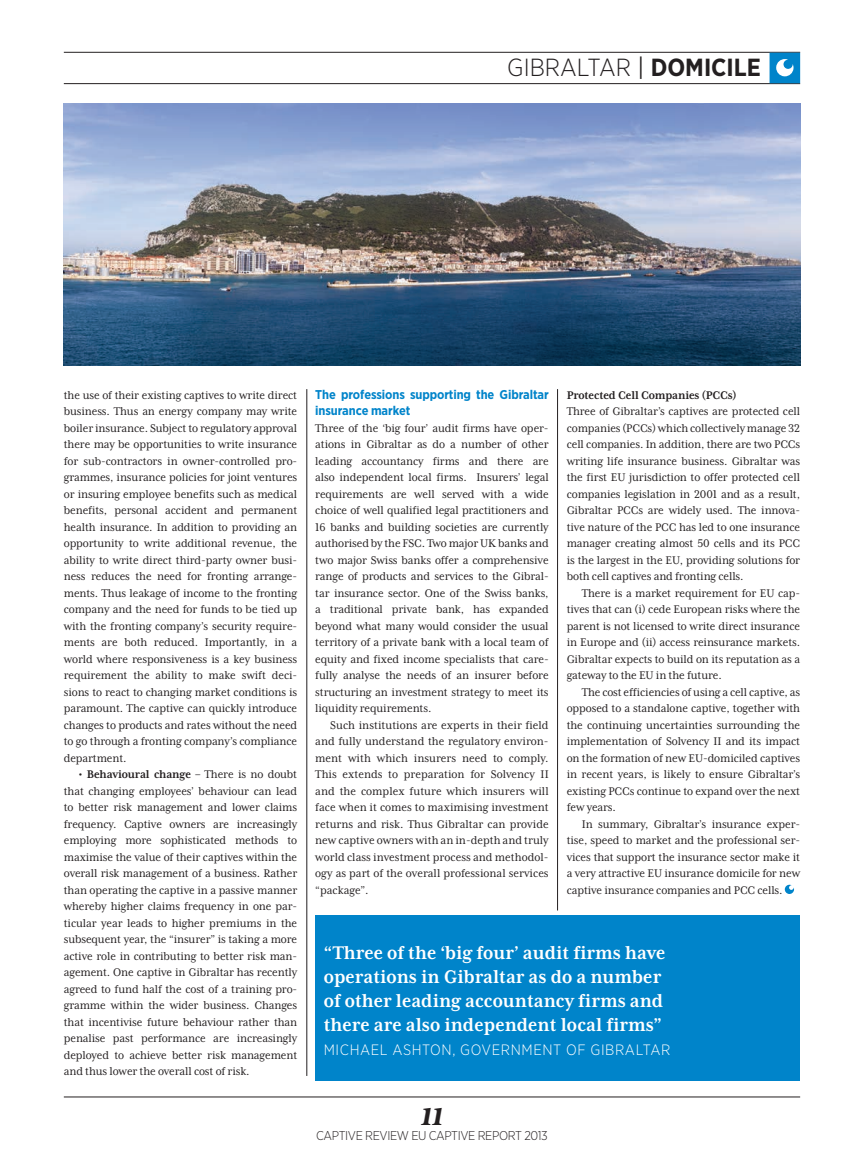
<style>
.page{position:relative;width:864px;height:1161px;background:#fff}
.page>*{position:absolute;margin:0;border:0;box-sizing:border-box;transform-origin:0 0}
.t1{font:italic 800 27.75px "Mrs Eaves XL Serif OT";color:#231f20}
.t2{font:300 24.75px "Gotham Narrow";color:#231f20}
.t3{font:700 21px/24px "Mrs Eaves XL Serif Nar OT";color:#fff}
.t4{font:300 15px "Gotham Narrow";letter-spacing:.04em;color:#fff}
.t5{font:12.75px/16.5px "Mrs Eaves XL Serif Nar OT";letter-spacing:-.01em;color:#231f20;text-align:justify}
.t6{font:700 12.75px/16.5px "Gotham Narrow";letter-spacing:-.01em;color:#0084ca}
.t7{font:300 12.75px "Gotham Narrow";letter-spacing:-.03em;color:#231f20}
.t8{font:700 12.75px "Mrs Eaves XL Serif Nar OT";letter-spacing:-.01em;color:#231f20}
.s1{font-weight:400}
.s2{font-weight:700}
</style>
<div class="page">
<hr style="left:64px;top:1096px;width:735px;height:1px;background:#231f20">
<hr style="left:64px;top:52px;width:735px;height:1px;background:#231f20">
<hr style="left:64px;top:83px;width:735px;height:1px;background:#231f20">
<svg style="left:769px;top:53px;width:30px;height:30px"></svg>
<svg style="left:784px;top:884px;width:9px;height:10px"></svg>
<hr style="left:306px;top:389px;width:1px;height:687px;background:#231f20">
<hr style="left:557px;top:389px;width:1px;height:521px;background:#231f20">
<div style="left:315px;top:915px;width:484px;height:165px;background:#0084ca"></div>
<img style="left:64px;top:103px;width:735px;height:263px">
<h2 class="t2" style="left:507px;top:52px;width:255px">GIBRALTAR <span class="s1">|</span> <span class="s2">DOMICILE</span></h2>
<p class="t5" style="left:64px;top:387px;width:235px">the use of their existing captives to write direct business. Thus an energy company may write boiler insurance. Subject to regulatory approval there may be opportunities to write insurance for sub-contractors in owner-controlled pro&shy;grammes, insurance policies for joint ventures or insuring employee benefits such as medical benefits, personal accident and permanent health insurance. In addition to providing an opportunity to write additional revenue, the ability to write direct third-party owner busi&shy;ness reduces the need for fronting arrange&shy;ments. Thus leakage of income to the fronting company and the need for funds to be tied up with the fronting company’s security require&shy;ments are both reduced. Importantly, in a world where responsiveness is a key business requirement the ability to make swift deci&shy;sions to react to changing market conditions is paramount. The captive can quickly introduce changes to products and rates without the need to go through a fronting company’s compliance department.</p>
<p class="t5" style="left:64px;top:766px;width:235px;text-indent:15px"><span class="s2">• Behavioural change –</span> There is no doubt that changing employees’ behaviour can lead to better risk management and lower claims frequency. Captive owners are increasingly employing more sophisticated methods to maximise the value of their captives within the overall risk management of a business. Rather than operating the captive in a passive manner whereby higher claims frequency in one par&shy;ticular year leads to higher premiums in the subsequent year, the “insurer” is taking a more active role in contributing to better risk man&shy;agement. One captive in Gibraltar has recently agreed to fund half the cost of a training pro&shy;gramme within the wider business. Changes that incentivise future behaviour rather than penalise past performance are increasingly deployed to achieve better risk management and thus lower the overall cost of risk.</p>
<p class="t6" style="left:315px;top:386px;width:235px">The professions supporting the Gibraltar insurance market</p>
<p class="t5" style="left:315px;top:420px;width:235px">Three of the ‘big four’ audit firms have oper&shy;ations in Gibraltar as do a number of other leading accountancy firms and there are also independent local firms. Insurers’ legal requirements are well served with a wide choice of well qualified legal practitioners and 16 banks and building societies are currently authorised by the FSC. Two major UK banks and two major Swiss banks offer a comprehensive range of products and services to the Gibral&shy;tar insurance sector. One of the Swiss banks, a traditional private bank, has expanded beyond what many would consider the usual territory of a private bank with a local team of equity and fixed income specialists that care&shy;fully analyse the needs of an insurer before structuring an investment strategy to meet its liquidity requirements.</p>
<p class="t5" style="left:315px;top:717px;width:235px;text-indent:15px">Such institutions are experts in their field and fully understand the regulatory environ&shy;ment with which insurers need to comply.<br>This extends to preparation for Solvency II and the complex future which insurers will face when it comes to maximising investment returns and risk. Thus Gibraltar can provide new captive owners with an in-depth and truly world class investment process and methodol&shy;ogy as part of the overall professional services “package”.</p>
<p class="t8" style="left:566px;top:388px;width:171px">Protected Cell Companies (PCCs)</p>
<p class="t5" style="left:566px;top:403px;width:235px">Three of Gibraltar’s captives are protected cell companies (PCCs) which collectively manage 32 cell companies. In addition, there are two PCCs writing life insurance business. Gibraltar was the first EU jurisdiction to offer protected cell companies legislation in 2001 and as a result, Gibraltar PCCs are widely used. The innova&shy;tive nature of the PCC has led to one insurance manager creating almost 50 cells and its PCC is the largest in the EU, providing solutions for both cell captives and fronting cells.</p>
<p class="t5" style="left:566px;top:585px;width:235px;text-indent:15px">There is a market requirement for EU cap&shy;tives that can (i) cede European risks where the parent is not licensed to write direct insurance in Europe and (ii) access reinsurance markets.<br>Gibraltar expects to build on its reputation as a gateway to the EU in the future.</p>
<p class="t5" style="left:566px;top:684px;width:235px;text-indent:15px">The cost efficiencies of using a cell captive, as opposed to a standalone captive, together with the continuing uncertainties surrounding the implementation of Solvency II and its impact on the formation of new EU-domiciled captives in recent years, is likely to ensure Gibraltar’s existing PCCs continue to expand over the next few years.</p>
<p class="t5" style="left:566px;top:816px;width:235px;text-indent:15px">In summary, Gibraltar’s insurance exper&shy;tise, speed to market and the professional ser&shy;vices that support the insurance sector make it a very attractive EU insurance domicile for new captive insurance companies and PCC cells.</p>
<h3 class="t3" style="left:323px;top:940px;width:343px">“Three of the ‘big four’ audit firms have operations in Gibraltar as do a number of other leading accountancy firms and there are also independent local firms”</h3>
<p class="t4" style="left:323px;top:1040px;width:348px">MICHAEL ASHTON, GOVERNMENT OF GIBRALTAR</p>
<h1 class="t1" style="left:421px;top:1103px;width:23px">11</h1>
<p class="t7" style="left:316px;top:1127px;width:233px">CAPTIVE REVIEW EU CAPTIVE REPORT 2013</p>
</div>
